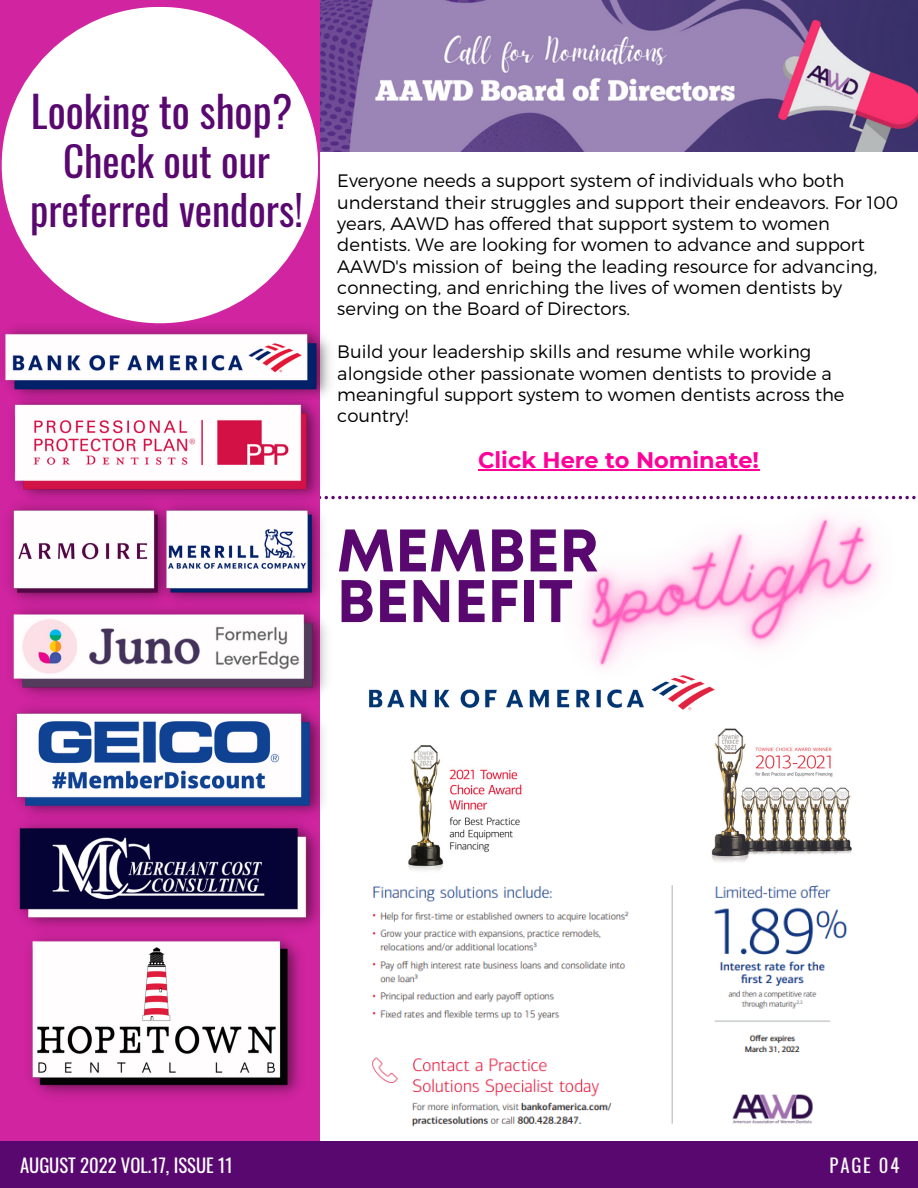
<style>
.page{position:relative;width:918px;height:1188px;background:#fff}
.page>*{position:absolute;margin:0;border:0;box-sizing:border-box;transform-origin:0 0}
.t1{font:700 60px/50.7px "Mont";color:#590870}
.t2{font:42.6px "Oswald";color:#590870}
.t3{font:41.1px/48.3px "Oswald";color:#590870;text-align:center}
.t4{font:700 22.5px "Montserrat";color:#f09}
.t5{font:18.75px "Oswald";color:#fff}
.t6{font:18.75px "Oswald";letter-spacing:.1em;color:#fafafa}
.t7{font:300 18px/21.3px "Montserrat";color:#000}
</style>
<div class="page">
<img style="left:320px;top:0;width:598px;height:152px">
<svg style="left:332px;top:496px;width:138px;height:3px"></svg>
<div style="left:0;top:0;width:320px;height:1188px;background:#d024a0"></div>
<div style="left:2px;top:7px;width:316px;height:316px;background:#fff;border-radius:50%"></div>
<img style="left:5px;top:323px;width:325px;height:69px">
<img style="left:13px;top:608px;width:313px;height:88px">
<img style="left:15px;top:708px;width:309px;height:104px">
<img style="left:18px;top:812px;width:301px;height:115px">
<img style="left:30px;top:937px;width:270px;height:158px">
<img style="left:7px;top:389px;width:319px;height:106px">
<img style="left:9px;top:495px;width:166px;height:114px">
<img style="left:151px;top:495px;width:181px;height:113px">
<div style="left:0;top:1141px;width:918px;height:47px;background:#590870"></div>
<img style="left:473px;top:469px;width:443px;height:181px">
<img style="left:372px;top:885px;width:475px;height:242px">
<img style="left:369px;top:650px;width:346px;height:61px">
<img style="left:408px;top:745px;width:114px;height:126px">
<img style="left:711px;top:728px;width:141px;height:134px">
<hr style="left:478px;top:470px;width:281px;height:1px;background:#f09">
<h2 class="t2" style="left:31px;top:78px;width:263px">Looking to shop?</h2>
<h3 class="t3" style="left:30px;top:136px;width:274px">Check out our preferred vendors!</h3>
<p class="t7" style="left:337px;top:169px;width:562px">Everyone needs a support system of individuals who both understand their struggles and support their endeavors. For 100 years, AAWD has offered that support system to women dentists. We are looking for women to advance and support AAWD's mission of being the leading resource for advancing, connecting, and enriching the lives of women dentists by serving on the Board of Directors.</p>
<p class="t7" style="left:337px;top:340px;width:509px">Build your leadership skills and resume while working alongside other passionate women dentists to provide a meaningful support system to women dentists across the country!</p>
<p class="t4" style="left:478px;top:447px;width:283px">Click Here to Nominate!</p>
<h1 class="t1" style="left:337px;top:530px;width:264px">MEMBER<br>BENEFIT</h1>
<p class="t5" style="left:20px;top:1151px;width:214px">AUGUST 2022 VOL.17, ISSUE 11</p>
<p class="t6" style="left:830px;top:1151px;width:71px">PAGE 04</p>
</div>
